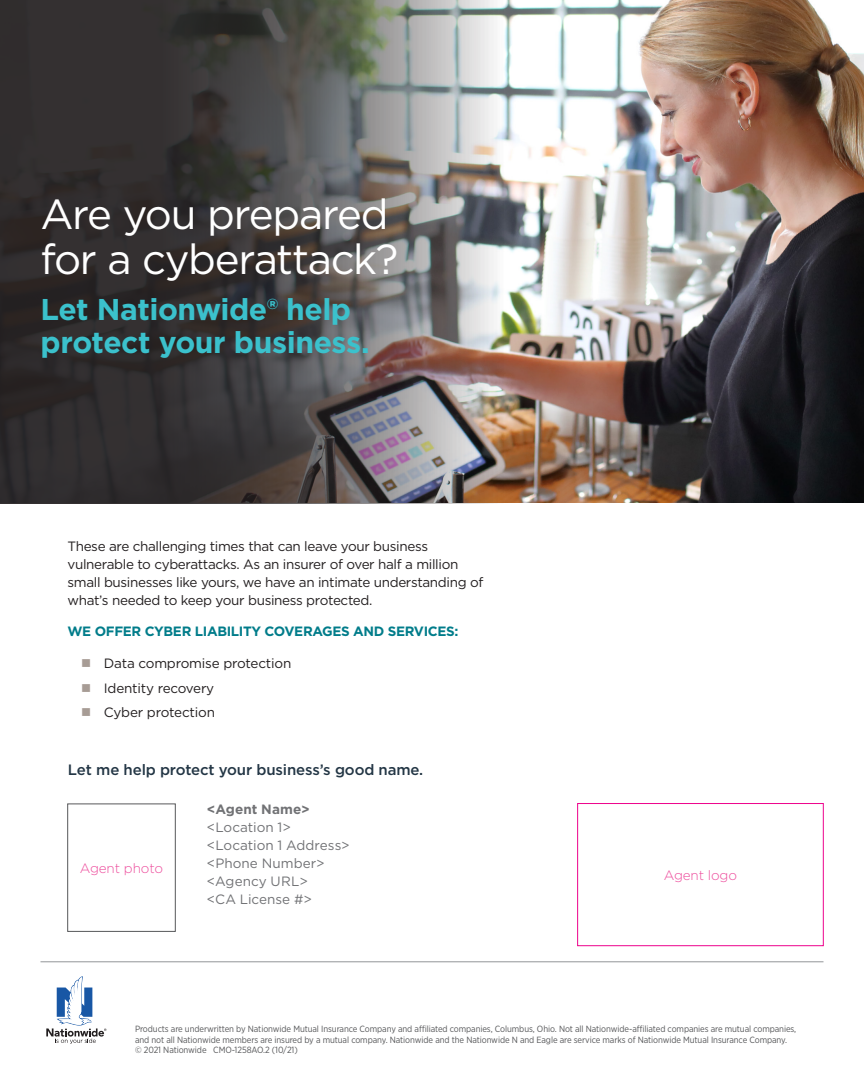
<style>
.page{position:relative;width:864px;height:1080px;background:#fff}
.page>*{position:absolute;margin:0;border:0;box-sizing:border-box;transform-origin:0 0}
.Headline{font:42px/45px "Gotham";letter-spacing:-.035em;color:#fff}
.Headline-2{font:700 30px/33.5px "Gotham";letter-spacing:-.015em;color:#3bc1cc}
.t1{font:500 15px "Gotham";letter-spacing:-.01em;color:#233645}
.t2{font:13.5px/18px "Gotham";letter-spacing:-.025em;color:#231f20}
.t3{font:13.5px/18px "Gotham";letter-spacing:.005em;color:#717275}
.t4{font:700 13.5px "Gotham";letter-spacing:-.025em;color:#007c8a}
.t5{font:300 13.5px "Gotham";letter-spacing:-.01em;color:#ed4c9c}
.disclaimer_USE{font:9px/10.5px "Gotham Narrow";letter-spacing:-.01em;color:#57585a}
.s1{color:#a79c95}
.s2{font-weight:700}
</style>
<div class="page">
<svg style="left:46px;top:976px;width:61px;height:68px"></svg>
<hr style="left:40px;top:961px;width:784px;height:1px;background:#939598">
<div style="left:577px;top:803px;width:247px;height:143px;border:1px solid #ed028c"></div>
<div style="left:67px;top:804px;width:109px;height:128px;border:1px solid #57585a"></div>
<img style="left:508px;top:0;width:356px;height:502px">
<img style="left:0;top:0;width:508px;height:503px">
<p class="Headline" style="left:40px;top:191px;width:360px">Are you prepared for a cyberattack?</p>
<p class="Headline-2" style="left:40px;top:292px;width:331px">Let Nationwide® help protect your business.</p>
<p class="t2" style="left:68px;top:537px;width:417px">These are challenging times that can leave your business vulnerable to cyberattacks. As an insurer of over half a million small businesses like yours, we have an intimate understanding of what’s needed to keep your business protected.</p>
<p class="t4" style="left:68px;top:623px;width:392px">WE OFFER CYBER LIABILITY COVERAGES AND SERVICES:</p>
<p class="t2" style="left:81px;top:654px;width:212px"><span class="s1">■</span> Data compromise protection</p>
<p class="t2" style="left:81px;top:678px;width:135px"><span class="s1">■</span> Identity recovery</p>
<p class="t2" style="left:81px;top:703px;width:135px"><span class="s1">■</span> Cyber protection</p>
<p class="t1" style="left:68px;top:760px;width:357px">Let me help protect your business’s good name.</p>
<p class="t5" style="left:80px;top:860px;width:85px">Agent photo</p>
<p class="t3" style="left:207px;top:800px;width:144px"><span class="s2">&lt;Agent Name&gt; </span>&lt;Location 1&gt; &lt;Location 1 Address&gt; &lt;Phone Number&gt; &lt;Agency URL&gt;<br>&lt;CA License #&gt;</p>
<p class="t5" style="left:664px;top:867px;width:75px">Agent logo</p>
<p class="disclaimer_USE" style="left:135px;top:1023px;width:663px">Products are underwritten by Nationwide Mutual Insurance Company and affiliated companies, Columbus, Ohio. Not all Nationwide-affiliated companies are mutual companies, and not all Nationwide members are insured by a mutual company. Nationwide and the Nationwide N and Eagle are service marks of Nationwide Mutual Insurance Company.<br>© 2021 Nationwide CMO-1258AO.2 (10/21)</p>
</div>
